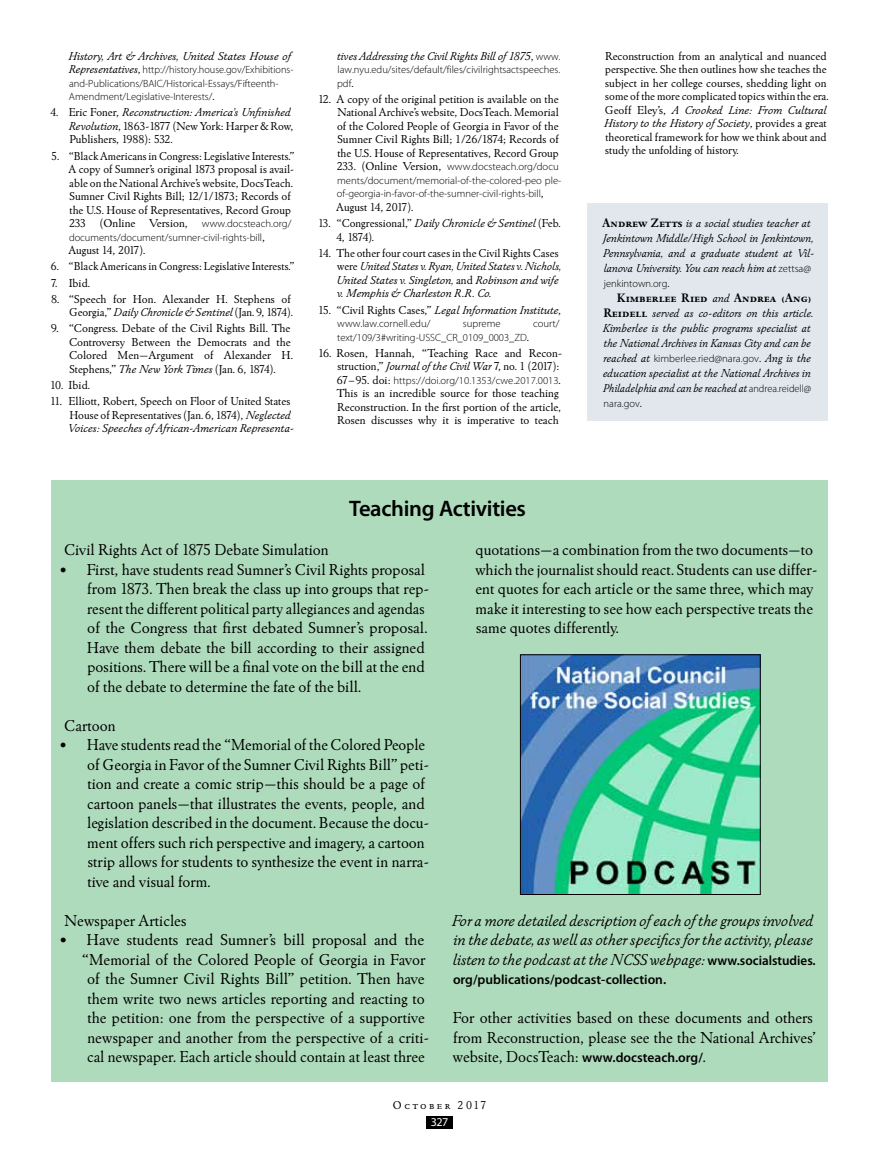
<style>
.page{position:relative;width:878px;height:1161px;background:#fff}
.page>*{position:absolute;margin:0;border:0;box-sizing:border-box;transform-origin:0 0}
.t1{font:600 22.5px "Myriad Pro";letter-spacing:-.015em;color:#000}
.t2{font:16.5px/19.5px "Winchester New ITC";color:#000}
.t3{font:italic 16.5px/19.5px "Winchester New ITC";color:#000}
.t4{font:600 13.5px "Myriad Pro";color:#000}
.t5{font:12.75px "Winchester New ITC Bold SC";color:#000}
.t6{font:12px/13.5px "Winchester New ITC";color:#000}
.t7{font:italic 12px/15px "Winchester New ITC";color:#000}
.t8{font:12px "Winchester New ITC Book SC";letter-spacing:.205em;color:#000}
.t9{font:12px "Myriad Pro";color:#fff}
.t10{font:300 10.5px/13.5px "Myriad Pro";color:#000}
.s1{font-family:"Winchester New ITC";font-weight:400;font-style:italic;font-size:12px}
.s2{font-family:"Winchester New ITC";font-weight:400;font-size:12px}
.s3{font-style:italic}
.s4{font-family:"Myriad Pro";font-weight:300;font-size:10.5px}
.s5{font-style:normal}
.s6{font-family:"Myriad Pro";font-weight:300;font-style:normal;font-size:10.5px}
.s7{font-family:"Winchester New ITC Bold SC";font-style:normal;font-size:12.75px}
.s8{font-family:"Winchester New ITC";font-style:italic;font-size:12px}
.s9{font-family:"Myriad Pro";font-weight:600;font-style:normal;font-size:13.5px}
.s10{font-family:"Myriad Pro";font-weight:600;font-size:13.5px}
.s11{font-family:"Winchester New ITC"}
</style>
<div class="page">
<div style="left:426px;top:1117px;width:26px;height:12px;background:#000"></div>
<div style="left:587px;top:203px;width:240px;height:218px;background:#e1e7ec"></div>
<div style="left:51px;top:480px;width:776px;height:601px;background:#afdbbd"></div>
<img style="left:522px;top:656px;width:236px;height:237px">
<div style="left:520px;top:654px;width:240px;height:241px;border:1px solid #000"></div>
<p class="t7" style="left:68px;top:48px;width:224px">History, Art &amp; Archives, United States House of</p>
<p class="t10" style="left:68px;top:63px;width:227px"><span class="s1">Representatives</span><span class="s2">,</span> http://history.house.gov/Exhibitions&shy;and-Publications/BAIC/Historical-Essays/Fifteenth-<br>Amendment/Legislative-Interests/<span class="s2">.</span></p>
<p class="t6" style="left:68px;top:106px;width:226px;text-indent:-18px">4. Eric Foner, <span class="s3">Reconstruction: America’s Unfinished<br>Revolution</span>, 1863-1877 (New York: Harper &amp; Row,<br>Publishers, 1988): 532.</p>
<p class="t6" style="left:68px;top:149px;width:228px;text-indent:-17px">5. “Black Americans in Congress: Legislative Interests.” A copy of Sumner’s original 1873 proposal is avail&shy;able on the National Archive’s website, DocsTeach.<br>Sumner Civil Rights Bill; 12/1/1873; Records of the U.S. House of Representatives, Record Group 233 (Online Version, <span class="s4">www.docsteach.org/</span></p>
<p class="t10" style="left:69px;top:231px;width:198px">documents/document/sumner-civil-rights-bill<span class="s2">,</span></p>
<p class="t6" style="left:68px;top:243px;width:79px">August 14, 2017).</p>
<p class="t6" style="left:51px;top:259px;width:245px">6. “Black Americans in Congress: Legislative Interests.”</p>
<p class="t6" style="left:51px;top:276px;width:41px">7. Ibid.</p>
<p class="t6" style="left:51px;top:292px;width:243px;text-align:right">8. “Speech for Hon. Alexander H. Stephens of<br>Georgia,” <span class="s3">Daily Chronicle &amp; Sentinel</span> (Jan. 9, 1874).</p>
<p class="t6" style="left:69px;top:322px;width:225px;text-indent:-18px">9. “Congress. Debate of the Civil Rights Bill. The Controversy Between the Democrats and the Colored Men—Argument of Alexander H.<br>Stephens,” <span class="s3">The New York Times</span> (Jan. 6, 1874).</p>
<p class="t6" style="left:50px;top:378px;width:41px">10. Ibid.</p>
<p class="t6" style="left:68px;top:394px;width:227px;text-indent:-18px">11. Elliott, Robert, Speech on Floor of United States<br>House of Representatives (Jan. 6, 1874), <span class="s3">Neglected<br>Voices: Speeches of African-American Representa-</span></p>
<p class="t7" style="left:337px;top:48px;width:225px">tives Addressing the Civil Rights Bill of 1875<span class="s5">,</span> <span class="s6">www.</span></p>
<p class="t10" style="left:337px;top:63px;width:224px">law.nyu.edu/sites/default/files/civilrightsactspeeches. pdf<span class="s2">.</span></p>
<p class="t6" style="left:337px;top:92px;width:223px;text-align:justify;text-indent:-19px">12. A copy of the original petition is available on the National Archive’s website, DocsTeach. Memorial of the Colored People of Georgia in Favor of the Sumner Civil Rights Bill; 1/26/1874; Records of the U.S. House of Representatives, Record Group</p>
<p class="t10" style="left:337px;top:160px;width:226px"><span class="s2">233. (Online Version,</span> www.docsteach.org/docu ments/document/memorial-of-the-colored-peo ple&shy;of-georgia-in-favor-of-the-sumner-civil-rights-bill<span class="s2">,</span></p>
<p class="t6" style="left:336px;top:200px;width:79px">August 14, 2017).</p>
<p class="t6" style="left:336px;top:216px;width:226px;text-indent:-18px">13. “Congressional,” <span class="s3">Daily Chronicle &amp; Sentinel</span> (Feb.<br>4, 1874).</p>
<p class="t7" style="left:336px;top:246px;width:227px;line-height:13.5px;text-indent:-18px"><span class="s5">14. The other four court cases in the Civil Rights Cases were</span> United States v. Ryan, United States v. Nichols, United States v. Singleton, <span class="s5">and</span> Robinson and wife v. Memphis &amp; Charleston R.R. Co.</p>
<p class="t7" style="left:318px;top:302px;width:244px"><span class="s5">15. “Civil Rights Cases,”</span> Legal Information Institute<span class="s5">,</span></p>
<p class="t10" style="left:337px;top:317px;width:95px">www.law.cornell.edu/</p>
<p class="t10" style="left:463px;top:317px;width:39px">supreme</p>
<p class="t10" style="left:533px;top:317px;width:28px">court/</p>
<p class="t10" style="left:337px;top:331px;width:193px">text/109/3#writing-USSC_CR_0109_0003_ZD<span class="s2">.</span></p>
<p class="t6" style="left:318px;top:346px;width:245px;text-align:right">16. Rosen, Hannah, “Teaching Race and Recon&shy;struction,” <span class="s3">Journal of the Civil War</span> 7, no. 1 (2017):</p>
<p class="t10" style="left:337px;top:374px;width:225px"><span class="s2">67–95. doi:</span> https://doi.org/10.1353/cwe.2017.0013<span class="s2">.</span></p>
<p class="t6" style="left:337px;top:386px;width:226px">This is an incredible source for those teaching<br>Reconstruction. In the first portion of the article,<br>Rosen discusses why it is imperative to teach</p>
<h1 class="t1" style="left:349px;top:494px;width:178px">Teaching Activities</h1>
<p class="t6" style="left:604px;top:49px;width:226px">Reconstruction from an analytical and nuanced perspective. She then outlines how she teaches the subject in her college courses, shedding light on some of the more complicated topics within the era.<br>Geoff Eley’s, <span class="s3">A Crooked Line: From Cultural History to the History of Society</span>, provides a great theoretical framework for how we think about and study the unfolding of history.</p>
<p class="t7" style="left:602px;top:215px;width:213px"><span class="s7">Andrew Zetts</span> is a social studies teacher at Jenkintown Middle/High School in Jenkintown, Pennsylvania, and a graduate student at Vil&shy;lanova University. You can reach him at <span class="s6">zettsa@</span></p>
<p class="t10" style="left:604px;top:277px;width:67px">jenkintown.org<span class="s1">.</span></p>
<p class="t5" style="left:617px;top:290px;width:196px">Kimberlee Ried <span class="s8">and</span> Andrea (Ang)</p>
<p class="t7" style="left:602px;top:305px;width:212px"><span class="s7">Reidell</span> served as co-editors on this article.<br>Kimberlee is the public programs specialist at the National Archives in Kansas City and can be</p>
<p class="t10" style="left:603px;top:352px;width:209px"><span class="s1">reached at</span> kimberlee.ried@nara.gov<span class="s1">. Ang is the</span></p>
<p class="t7" style="left:602px;top:365px;width:210px">education specialist at the National Archives in<br>Philadelphia and can be reached at <span class="s6">andrea.reidell@</span></p>
<p class="t10" style="left:603px;top:397px;width:40px">nara.gov<span class="s1">.</span></p>
<h2 class="t2" style="left:64px;top:540px;width:266px">Civil Rights Act of 1875 Debate Simulation</h2>
<p class="t2" style="left:87px;top:559px;width:344px;text-indent:-28px">• First, have students read Sumner’s Civil Rights proposal from 1873. Then break the class up into groups that rep&shy;resent the different political party allegiances and agendas of the Congress that first debated Sumner’s proposal.<br>Have them debate the bill according to their assigned positions. There will be a final vote on the bill at the end of the debate to determine the fate of the bill.</p>
<h2 class="t2" style="left:64px;top:715px;width:53px">Cartoon</h2>
<p class="t2" style="left:87px;top:735px;width:343px;text-indent:-28px">• Have students read the “Memorial of the Colored People of Georgia in Favor of the Sumner Civil Rights Bill” peti&shy;tion and create a comic strip—this should be a page of cartoon panels—that illustrates the events, people, and legislation described in the document. Because the docu&shy;ment offers such rich perspective and imagery, a cartoon strip allows for students to synthesize the event in narra&shy;tive and visual form.</p>
<h2 class="t2" style="left:65px;top:910px;width:124px">Newspaper Articles</h2>
<p class="t2" style="left:59px;top:930px;width:371px;text-align:right">• Have students read Sumner’s bill proposal and the “Memorial of the Colored People of Georgia in Favor<br>of the Sumner Civil Rights Bill” petition. Then have them write two news articles reporting and reacting to<br>the petition: one from the perspective of a supportive newspaper and another from the perspective of a criti-<br>cal newspaper. Each article should contain at least three</p>
<p class="t2" style="left:475px;top:540px;width:343px">quotations—a combination from the two documents—to which the journalist should react. Students can use differ&shy;ent quotes for each article or the same three, which may make it interesting to see how each perspective treats the same quotes differently.</p>
<h2 class="t3" style="left:451px;top:910px;width:366px">For a more detailed description of each of the groups involved in the debate, as well as other specifics for the activity, please listen to the podcast at the NCSS webpage: <span class="s9">www.socialstudies.</span></h2>
<p class="t4" style="left:453px;top:971px;width:215px">org/publications/podcast-collection.</p>
<h2 class="t2" style="left:453px;top:1008px;width:364px">For other activities based on these documents and others from Reconstruction, please see the the National Archives’ website, DocsTeach: <span class="s10">www.docsteach.org/</span>.</h2>
<p class="t8" style="left:393px;top:1098px;width:95px">October <span class="s11">2017</span></p>
<p class="t9" style="left:431px;top:1116px;width:19px">327</p>
</div>
